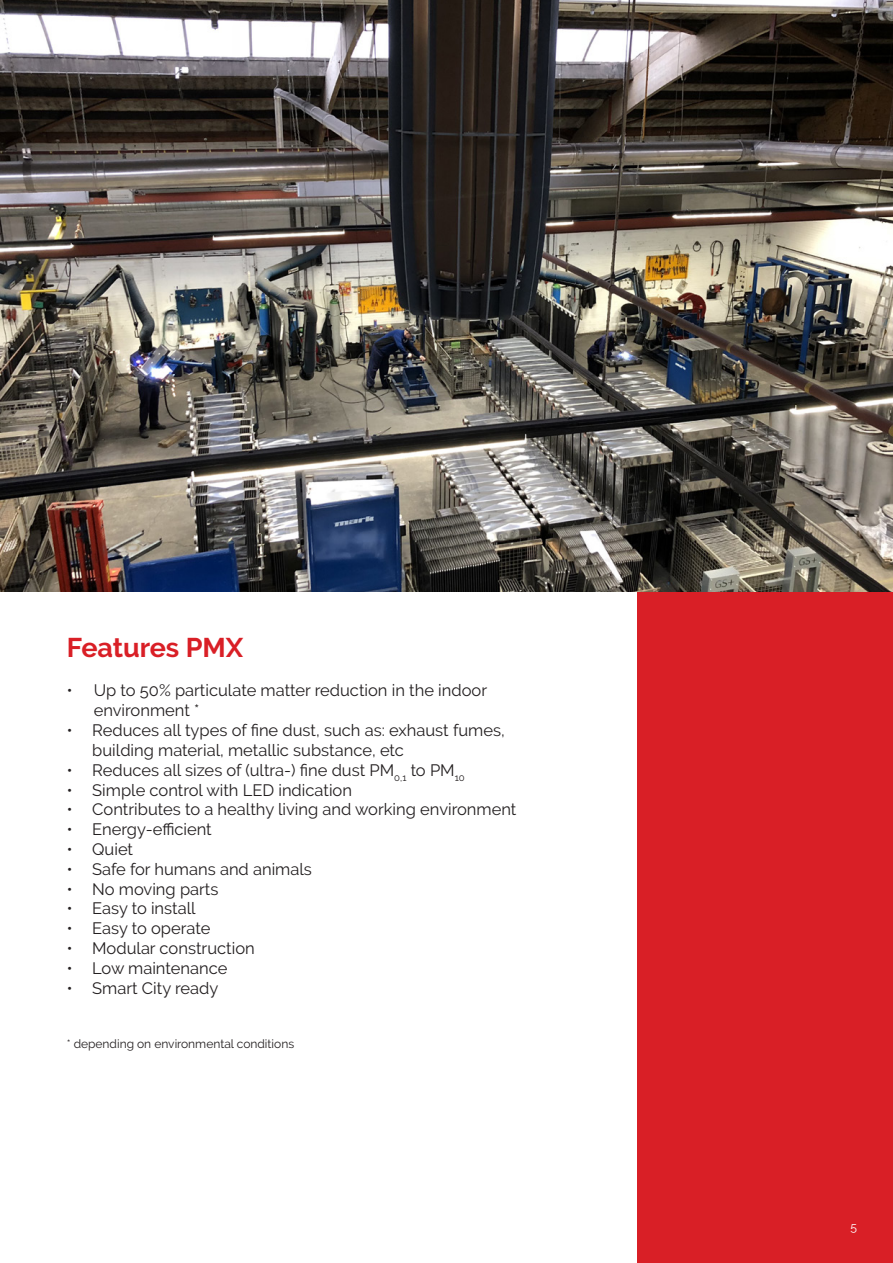
<style>
.page{position:relative;width:893px;height:1263px;background:#fff}
.page>*{position:absolute;margin:0;border:0;box-sizing:border-box;transform-origin:0 0}
.t1{font:700 27px "Raleway";color:#d91f26}
.t2{font:16.5px/19.8px "Raleway";color:#231f20}
.t3{font:12px "Raleway";color:#231f20}
.t4{font:12px "Raleway";color:#fff}
</style>
<div class="page">
<div style="left:638px;top:493px;width:255px;height:770px;background:#d91f26"></div>
<img style="left:0;top:0;width:893px;height:591px">
<p class="t1" style="left:67px;top:632px;width:178px">Features PMX</p>
<p class="t2" style="left:94px;top:681px;width:395px;text-indent:-27px">• Up to 50% particulate matter reduction in the indoor environment *</p>
<p class="t2" style="left:67px;top:720px;width:440px">• Reduces all types of fine dust, such as: exhaust fumes,</p>
<p class="t2" style="left:92px;top:740px;width:313px">building material, metallic substance, etc</p>
<p class="t2" style="left:67px;top:760px;width:399px">• Reduces all sizes of (ultra-) fine dust PM<sub>0,1</sub> to PM<sub>10</sub></p>
<p class="t2" style="left:67px;top:780px;width:287px">• Simple control with LED indication</p>
<p class="t2" style="left:67px;top:799px;width:451px">• Contributes to a healthy living and working environment</p>
<p class="t2" style="left:67px;top:819px;width:147px">• Energy-efficient</p>
<p class="t2" style="left:67px;top:839px;width:68px">• Quiet</p>
<p class="t2" style="left:67px;top:859px;width:247px">• Safe for humans and animals</p>
<p class="t2" style="left:67px;top:879px;width:153px">• No moving parts</p>
<p class="t2" style="left:67px;top:898px;width:131px">• Easy to install</p>
<p class="t2" style="left:67px;top:918px;width:145px">• Easy to operate</p>
<p class="t2" style="left:67px;top:938px;width:190px">• Modular construction</p>
<p class="t2" style="left:67px;top:958px;width:162px">• Low maintenance</p>
<p class="t2" style="left:67px;top:978px;width:153px">• Smart City ready</p>
<p class="t3" style="left:67px;top:1036px;width:229px">* depending on environmental conditions</p>
<p class="t4" style="left:850px;top:1219px;width:8px">5</p>
</div>
